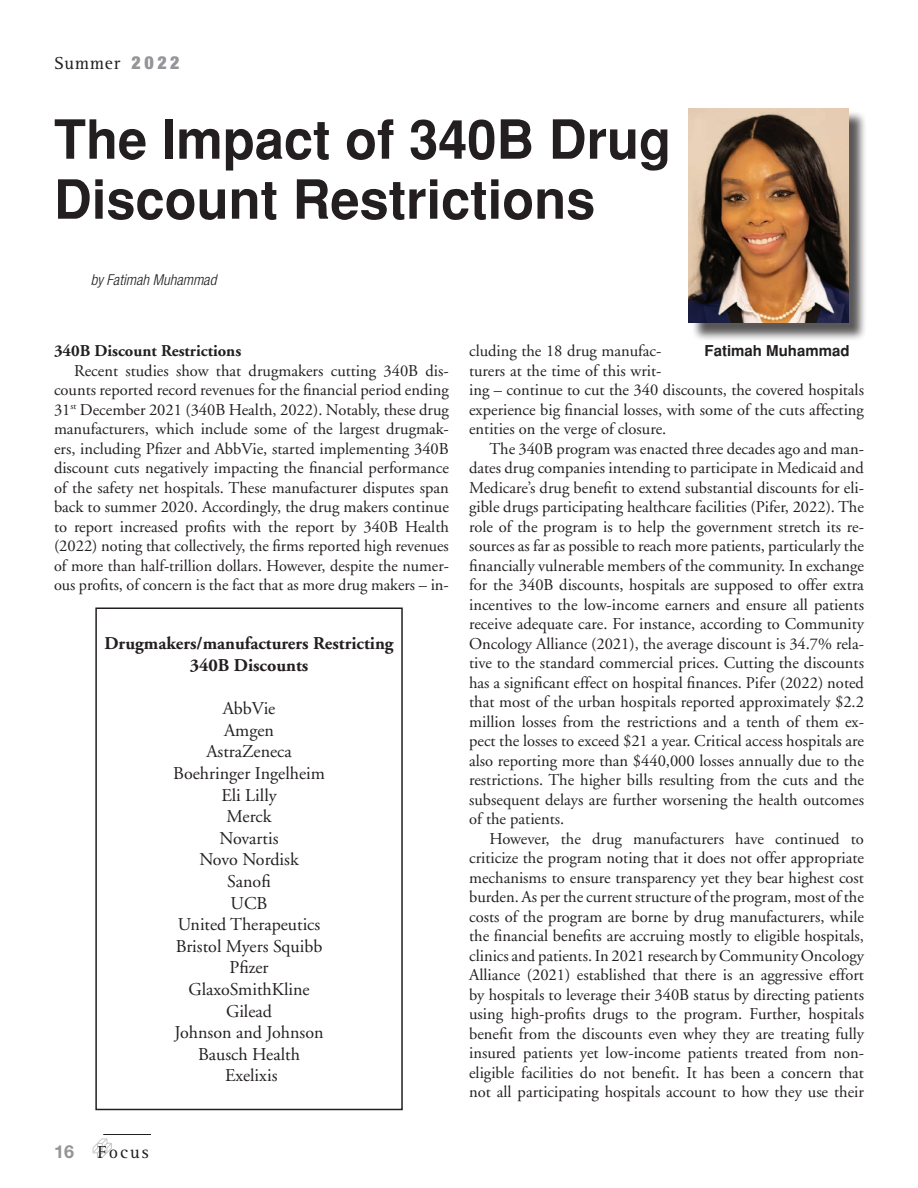
<style>
.page{position:relative;width:918px;height:1188px;background:#fff}
.page>*{position:absolute;margin:0;border:0;box-sizing:border-box;transform-origin:0 0}
.t1{font:700 54px/60px "Helvetica";color:#231f20}
.t2{font:18px/21.6px "Adobe Garamond";color:#231f20;text-align:center}
.t3{font:700 18px/21.6px "Adobe Garamond";color:#231f20;text-align:center}
.t4{font:18px "Rotis Serif";letter-spacing:.04em;color:#231f20}
.t5{font:700 18px "Helvetica Neue";color:#939598}
.t6{font:16.5px/19.5px "Adobe Garamond";color:#231f20;text-align:justify}
.t7{font:700 16.5px "Adobe Garamond";color:#231f20}
.t8{font:italic 300 condensed 15px "Helvetica Neue";color:#231f20}
.t9{font:700 15px "Helvetica";color:#231f20}
.s1{font-family:"Helvetica Neue";font-weight:900;font-stretch:condensed;color:#939598}
</style>
<div class="page">
<svg style="left:92px;top:1138px;width:20px;height:20px"></svg>
<hr style="left:103px;top:1134px;width:48px;height:1px;background:#231f20">
<div style="left:691px;top:110px;width:177px;height:231px;background:#231f20;opacity:.75"></div>
<img style="left:689px;top:108px;width:160px;height:215px">
<div style="left:95px;top:608px;width:308px;height:502px;border:2px solid #231f20"></div>
<p class="t4" style="left:54px;top:52px;width:127px">Summer <span class="s1">2 0 2 2</span></p>
<h1 class="t1" style="left:54px;top:109px;width:619px">The Impact of 340B Drug<br>Discount Restrictions</h1>
<p class="t8" style="left:91px;top:271px;width:127px">by Fatimah Muhammad</p>
<p class="t6" style="left:469px;top:342px;width:396px;text-align:left">cluding the 18 drug manufac-<br>turers at the time of this writ-<br>ing – continue to cut the 340 discounts, the covered hospitals experience big financial losses, with some of the cuts affecting entities on the verge of closure.</p>
<p class="t6" style="left:469px;top:439px;width:396px;text-indent:20px">The 340B program was enacted three decades ago and man&shy;dates drug companies intending to participate in Medicaid and Medicare’s drug benefit to extend substantial discounts for eli&shy;gible drugs participating healthcare facilities (Pifer, 2022). The role of the program is to help the government stretch its re&shy;sources as far as possible to reach more patients, particularly the financially vulnerable members of the community. In exchange for the 340B discounts, hospitals are supposed to offer extra incentives to the low-income earners and ensure all patients receive adequate care. For instance, according to Community Oncology Alliance (2021), the average discount is 34.7% rela&shy;tive to the standard commercial prices. Cutting the discounts has a significant effect on hospital finances. Pifer (2022) noted that most of the urban hospitals reported approximately $2.2 million losses from the restrictions and a tenth of them ex&shy;pect the losses to exceed $21 a year. Critical access hospitals are also reporting more than $440,000 losses annually due to the restrictions. The higher bills resulting from the cuts and the subsequent delays are further worsening the health outcomes of the patients.</p>
<p class="t6" style="left:469px;top:829px;width:396px;text-indent:20px">However, the drug manufacturers have continued to criticize the program noting that it does not offer appropriate mechanisms to ensure transparency yet they bear highest cost burden. As per the current structure of the program, most of the costs of the program are borne by drug manufacturers, while the financial benefits are accruing mostly to eligible hospitals, clinics and patients. In 2021 research by Community Oncology Alliance (2021) established that there is an aggressive effort by hospitals to leverage their 340B status by directing patients using high-profits drugs to the program. Further, hospitals benefit from the discounts even whey they are treating fully insured patients yet low-income patients treated from non&shy;eligible facilities do not benefit. It has been a concern that not all participating hospitals account to how they use their</p>
<p class="t7" style="left:54px;top:342px;width:189px">340B Discount Restrictions</p>
<p class="t9" style="left:705px;top:342px;width:147px">Fatimah Muhammad</p>
<p class="t6" style="left:54px;top:361px;width:396px;text-indent:20px">Recent studies show that drugmakers cutting 340B dis&shy;counts reported record revenues for the financial period ending 31<sup>st</sup> December 2021 (340B Health, 2022). Notably, these drug manufacturers, which include some of the largest drugmak&shy;ers, including Pfizer and AbbVie, started implementing 340B discount cuts negatively impacting the financial performance of the safety net hospitals. These manufacturer disputes span back to summer 2020. Accordingly, the drug makers continue to report increased profits with the report by 340B Health (2022) noting that collectively, the firms reported high revenues of more than half-trillion dollars. However, despite the numer&shy;ous profits, of concern is the fact that as more drug makers – in-</p>
<p class="t3" style="left:105px;top:633px;width:291px">Drugmakers/manufacturers Restricting<br>340B Discounts</p>
<p class="t2" style="left:173px;top:698px;width:153px">AbbVie<br>Amgen<br>AstraZeneca<br>Boehringer Ingelheim<br>Eli Lilly<br>Merck<br>Novartis<br>Novo Nordisk<br>Sanofi<br>UCB<br>United Therapeutics<br>Bristol Myers Squibb<br>Pfizer<br>GlaxoSmithKline<br>Gilead<br>Johnson and Johnson<br>Bausch Health<br>Exelixis</p>
<p class="t5" style="left:54px;top:1140px;width:22px">16</p>
<p class="t4" style="left:98px;top:1142px;width:53px">Focus</p>
</div>
